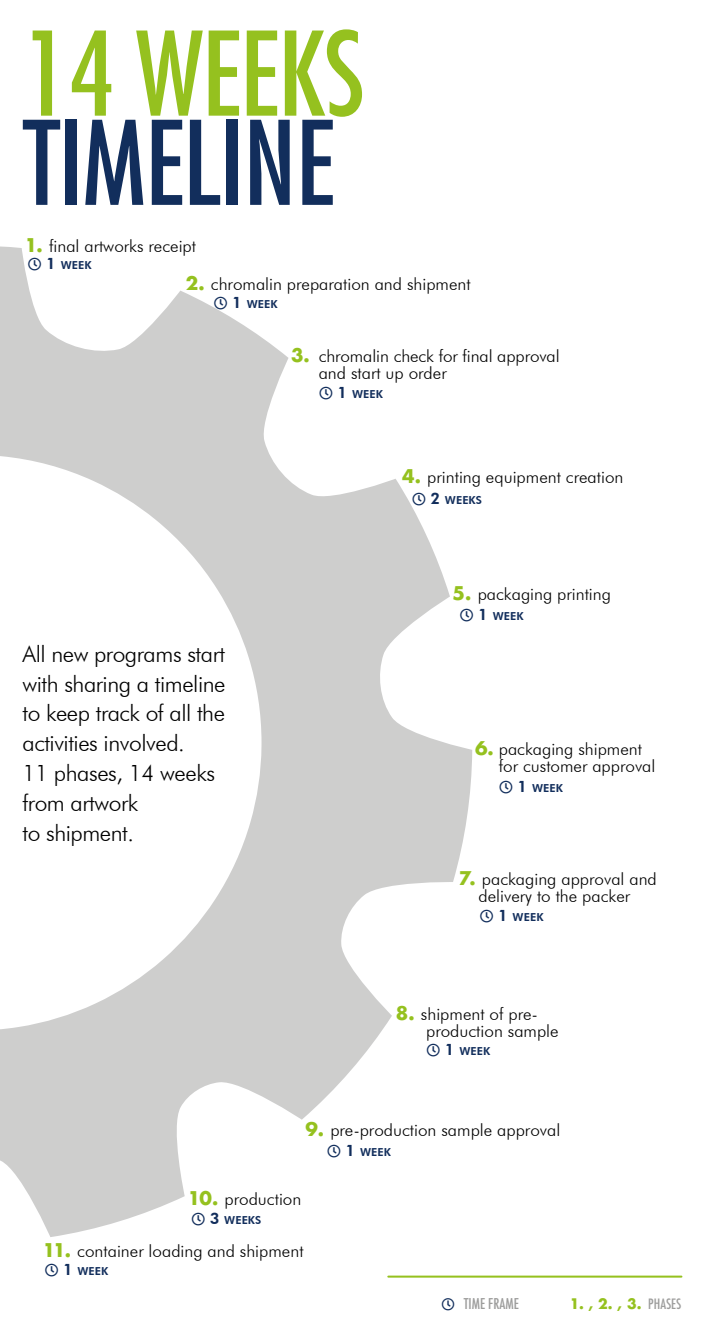
<style>
.page{position:relative;width:704px;height:1344px;background:#fff}
.page>*{position:absolute;margin:0;border:0;box-sizing:border-box;transform-origin:0 0}
.t1{font:condensed 112.88px "Futura Std";letter-spacing:-.01em;color:#122e5c}
.t2{font:condensed 112.88px "Futura Std";letter-spacing:-.01em;color:#95c11f}
.t3{font:300 22.75px/29.9px "Futura BT";letter-spacing:-.02em;color:#000}
.t4{font:300 17.06px/17.1px "Futura BT";color:#000}
.t5{font:500 condensed 14.5px "Futura";color:#9d9d9c}
.t6{font:700 14.19px "Futura";color:#95c11f}
.t7{font:800 11px "Futura BT";color:#122e5c}
.s1{font-family:"Futura";font-weight:700;font-size:18.38px;color:#95c11f}
.s2{font-size:15.75px}
.s3{color:#122e5c}
.s4{font-weight:500;font-stretch:condensed;font-size:13.94px;color:#9d9d9c}
</style>
<div class="page">
<svg style="left:0;top:246px;width:472px;height:991px"></svg>
<hr style="left:388px;top:1275px;width:293px;height:2px;background:#95c11f">
<svg style="left:28px;top:258px;width:13px;height:13px"></svg>
<svg style="left:214px;top:296px;width:13px;height:13px"></svg>
<svg style="left:319px;top:387px;width:13px;height:12px"></svg>
<svg style="left:412px;top:493px;width:13px;height:12px"></svg>
<svg style="left:460px;top:609px;width:12px;height:13px"></svg>
<svg style="left:427px;top:1044px;width:12px;height:12px"></svg>
<svg style="left:327px;top:1144px;width:13px;height:13px"></svg>
<svg style="left:192px;top:1212px;width:12px;height:13px"></svg>
<h1 class="t2" style="left:23px;top:6px;width:343px">14 WEEKS</h1>
<h1 class="t1" style="left:23px;top:95px;width:313px">TIMELINE</h1>
<p class="t4" style="left:25px;top:237px;width:173px"><span class="s1">1.</span> final artworks receipt</p>
<p class="t7" style="left:28px;top:259px;width:65px">●□ <span class="s2">1</span> WEEK</p>
<p class="t4" style="left:186px;top:275px;width:286px"><span class="s1">2.</span> chromalin preparation and shipment</p>
<p class="t7" style="left:214px;top:297px;width:65px">●□ <span class="s2">1</span> WEEK</p>
<p class="t4" style="left:318px;top:348px;width:242px;text-indent:-28px"><span class="s1">3.</span> chromalin check for final approval and start up order</p>
<p class="t7" style="left:319px;top:387px;width:65px">●□ <span class="s2">1</span> WEEK</p>
<p class="t4" style="left:402px;top:468px;width:222px"><span class="s1">4.</span> printing equipment creation</p>
<p class="t7" style="left:412px;top:493px;width:71px">●□ <span class="s2">2</span> WEEKS</p>
<h2 class="t3" style="left:22px;top:638px;width:204px">All new programs start with sharing a timeline to keep track of all the activities involved.<br>11 phases, 14 weeks from artwork<br>to shipment.</h2>
<p class="t4" style="left:452px;top:585px;width:160px"><span class="s1">5.</span> packaging printing</p>
<p class="t7" style="left:460px;top:610px;width:65px">●□ <span class="s2">1</span> WEEK</p>
<p class="t4" style="left:498px;top:740px;width:158px;text-indent:-24px"><span class="s1">6.</span> packaging shipment for customer approval</p>
<p class="t7" style="left:499px;top:781px;width:65px">●□ <span class="s2">1</span> WEEK</p>
<p class="t4" style="left:458px;top:870px;width:199px;text-align:center"><span class="s1">7.</span> packaging approval and delivery to the packer</p>
<p class="t7" style="left:480px;top:910px;width:65px">●□ <span class="s2">1</span> WEEK</p>
<p class="t4" style="left:426px;top:1005px;width:134px;text-indent:-30px"><span class="s1">8.</span> shipment of pre&shy;production sample</p>
<p class="t7" style="left:426px;top:1044px;width:65px">●□ <span class="s2">1</span> WEEK</p>
<p class="t4" style="left:305px;top:1121px;width:256px"><span class="s1">9.</span> pre-production sample approval</p>
<p class="t7" style="left:327px;top:1145px;width:65px">●□ <span class="s2">1</span> WEEK</p>
<p class="t4" style="left:188px;top:1190px;width:115px"><span class="s1">10.</span> production</p>
<p class="t7" style="left:192px;top:1213px;width:71px">●□ <span class="s2">3</span> WEEKS</p>
<p class="t4" style="left:43px;top:1242px;width:262px"><span class="s1">11.</span> container loading and shipment</p>
<p class="t7" style="left:45px;top:1264px;width:65px">●□ <span class="s2">1</span> WEEK</p>
<p class="t5" style="left:441px;top:1295px;width:79px"><span class="s3">●□</span> TIME FRAME</p>
<p class="t6" style="left:569px;top:1293px;width:113px">1. , 2. , 3. <span class="s4">PHASES</span></p>
</div>
